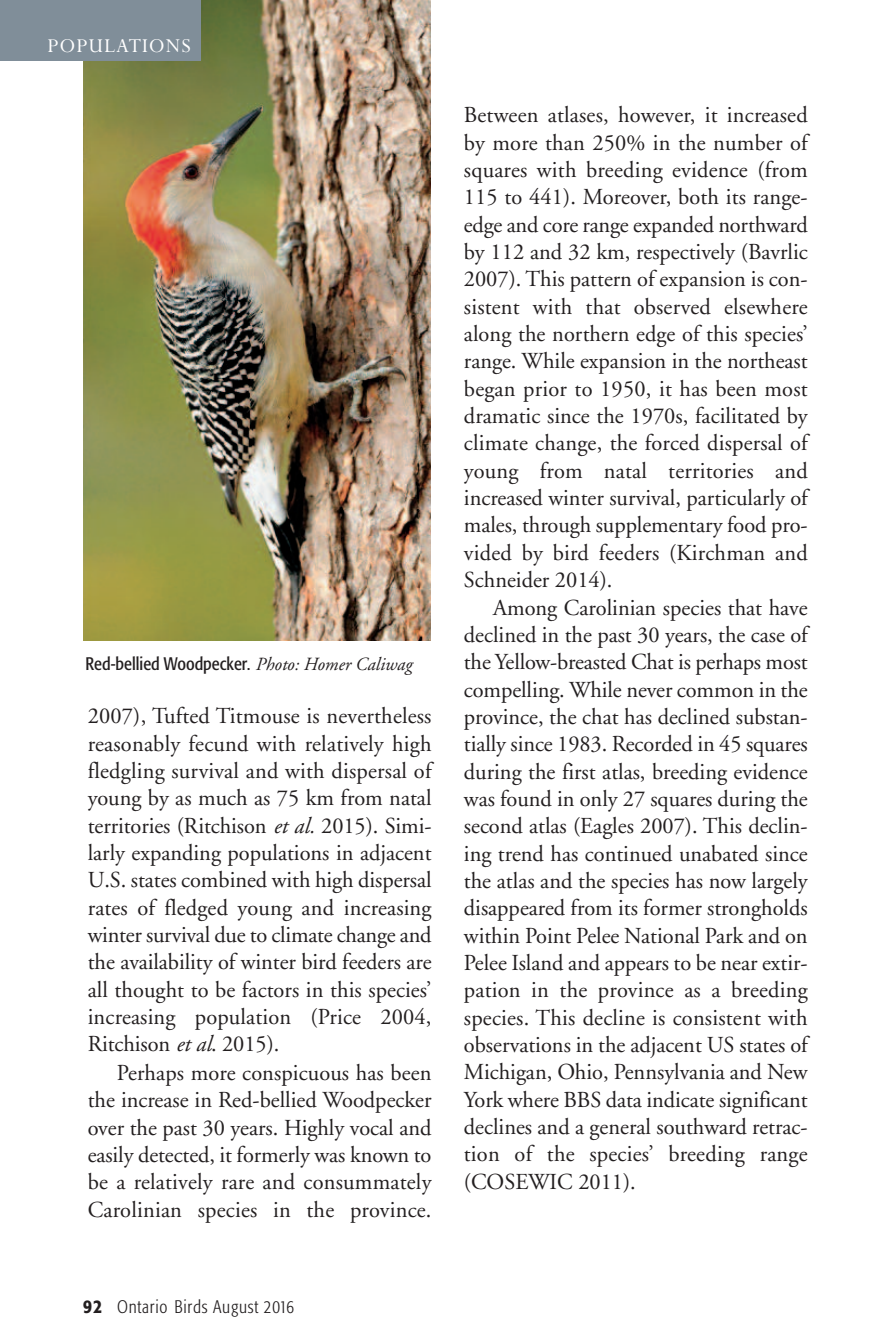
<style>
.page{position:relative;width:891px;height:1337px;background:#fff}
.page>*{position:absolute;margin:0;border:0;box-sizing:border-box;transform-origin:0 0}
.t1{font:22.72px/27.2px "Adobe Garamond";letter-spacing:.005em;color:#231f20;text-align:justify}
.t2{font:22.05px "Perpetua";letter-spacing:.045em;color:#fff}
.t3{font:condensed 18px "Formata";color:#231f20}
.t4{font:300 condensed 18px "Formata";letter-spacing:.045em;color:#231f20}
.s1{font-family:"Adobe Garamond";font-style:italic;font-stretch:normal;font-size:18.45px}
.s2{font-style:italic}
.s3{font-weight:500;font-size:19.12px}
</style>
<div class="page">
<img style="left:83px;top:0;width:348px;height:640px">
<div style="left:0;top:0;width:201px;height:61px;background:#808e99"></div>
<p class="t2" style="left:47px;top:31px;width:145px">POPULATIONS</p>
<p class="t3" style="left:86px;top:656px;width:328px">Red-bellied Woodpecker. <span class="s1">Photo: Homer Caliwag</span></p>
<p class="t1" style="left:88px;top:704px;width:345px">2007), Tufted Titmouse is nevertheless reasonably fecund with relatively high fledgling survival and with dispersal of young by as much as 75 km from natal territories (Ritchison <span class="s2">et al.</span> 2015). Simi&shy;larly expanding populations in adjacent U.S. states combined with high dispersal rates of fledged young and increasing winter survival due to climate change and the availability of winter bird feeders are all thought to be factors in this species’ increasing population (Price 2004, Ritchison <span class="s2">et al</span>. 2015).</p>
<p class="t1" style="left:88px;top:1061px;width:345px;text-indent:29px">Perhaps more conspicuous has been the increase in Red-bellied Woodpecker over the past 30 years. Highly vocal and easily detected, it formerly was known to be a relatively rare and consummately Carolinian species in the province.</p>
<p class="t1" style="left:464px;top:103px;width:345px">Between atlases, however, it increased by more than 250% in the number of squares with breeding evidence (from 115 to 441). Moreover, both its range&shy;edge and core range expanded northward by 112 and 32 km, respectively (Bavrlic 2007). This pattern of expansion is con&shy;sistent with that observed elsewhere along the northern edge of this species’ range. While expansion in the northeast began prior to 1950, it has been most dramatic since the 1970s, facilitated by climate change, the forced dispersal of young from natal territories and increased winter survival, particularly of males, through supplementary food pro&shy;vided by bird feeders (Kirchman and Schneider 2014).</p>
<p class="t1" style="left:464px;top:595px;width:345px;text-indent:29px">Among Carolinian species that have declined in the past 30 years, the case of the Yellow-breasted Chat is perhaps most compelling. While never common in the province, the chat has declined substan&shy;tially since 1983. Recorded in 45 squares during the first atlas, breeding evidence was found in only 27 squares during the second atlas (Eagles 2007). This declin&shy;ing trend has continued unabated since the atlas and the species has now largely disappeared from its former strongholds within Point Pelee National Park and on Pelee Island and appears to be near extir&shy;pation in the province as a breeding species. This decline is consistent with observations in the adjacent US states of Michigan, Ohio, Pennsylvania and New York where BBS data indicate significant declines and a general southward retrac&shy;tion of the species’ breeding range (COSEWIC 2011).</p>
<p class="t4" style="left:83px;top:1299px;width:212px"><span class="s3">92</span> Ontario Birds August 2016</p>
</div>
